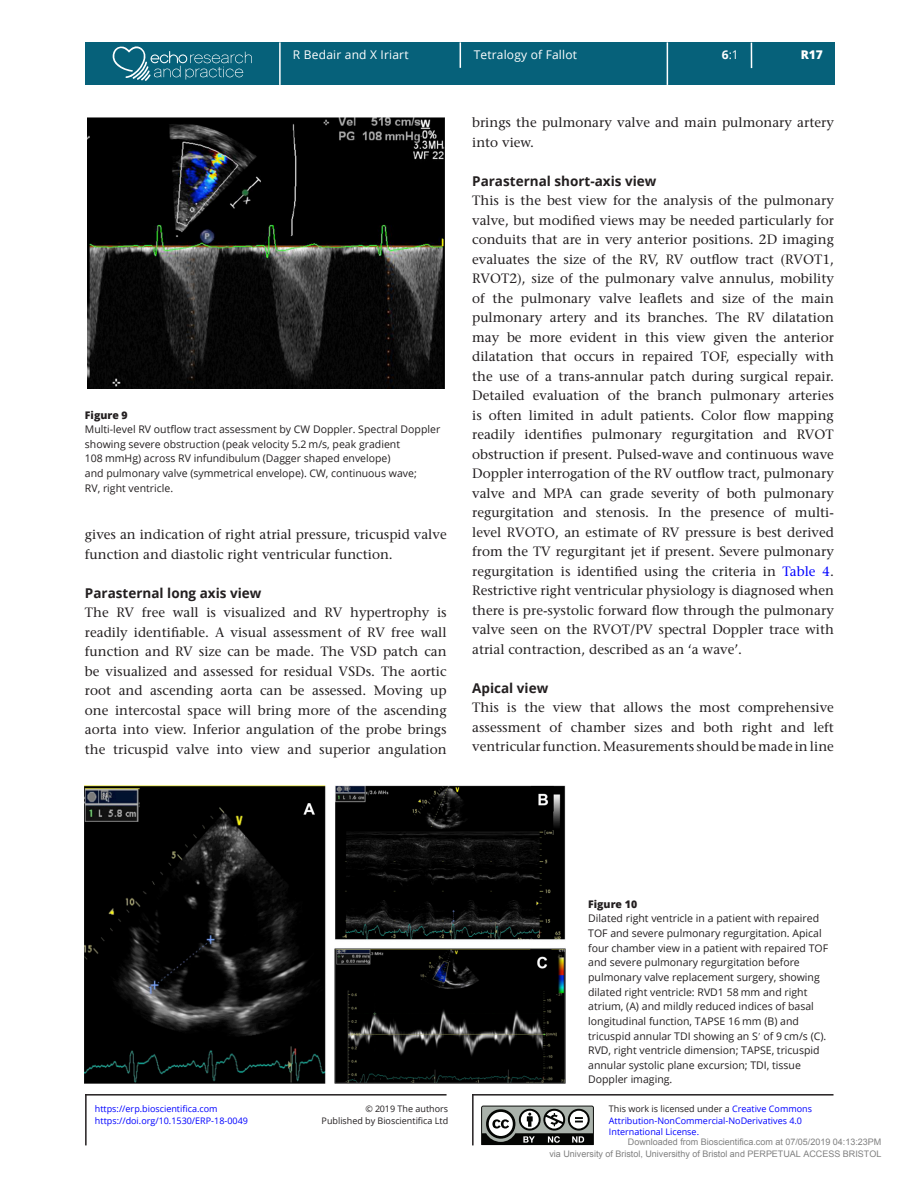
<style>
.page{position:relative;width:919px;height:1187px;background:#fff}
.page>*{position:absolute;margin:0;border:0;box-sizing:border-box;transform-origin:0 0}
.TXT{font:500 13.5px/19.5px "Stone Serif Std";color:#231f20;text-align:justify}
.t1{font:700 13.5px "Open Sans";color:#231f20}
.t2{font:12px "Open Sans";letter-spacing:.015em;color:#fff}
.t3{font:800 12px "Open Sans";color:#fff}
.FC{font:10.5px/14.7px "Open Sans";color:#231f20}
.FC-2{font:800 10.5px "Open Sans";color:#231f20}
.t4{font:9px/11.1px "Open Sans";color:#00f}
.t5{font:9px/12px "Arial";color:#808080;text-align:right}
.t6{font:9px/11.9px "Open Sans";color:#231f20;text-align:right}
.s1{font-weight:700}
.s2{color:#00f}
.s3{font-family:"STIX General"}
.s4{color:#231f20}
</style>
<div class="page">
<div style="left:85px;top:42px;width:749px;height:43px;background:#06617a"></div>
<hr style="left:279px;top:42px;width:1px;height:43px;background:#fff">
<hr style="left:666px;top:42px;width:2px;height:43px;background:#fff">
<hr style="left:459px;top:42px;width:2px;height:26px;background:#fff">
<hr style="left:750px;top:43px;width:2px;height:25px;background:#fff">
<svg style="left:113px;top:46px;width:139px;height:35px"></svg>
<img style="left:87px;top:117px;width:357px;height:271px">
<img style="left:85px;top:785px;width:480px;height:298px">
<svg style="left:481px;top:1105px;width:113px;height:40px"></svg>
<hr style="left:85px;top:1093px;width:361px;height:2px;background:#231f20">
<hr style="left:85px;top:1093px;width:2px;height:52px;background:#231f20">
<hr style="left:472px;top:1093px;width:361px;height:2px;background:#231f20">
<hr style="left:472px;top:1093px;width:1px;height:52px;background:#231f20">
<p class="t2" style="left:293px;top:47px;width:117px">R Bedair and X Iriart</p>
<p class="t2" style="left:473px;top:47px;width:105px">Tetralogy of Fallot</p>
<p class="t2" style="left:721px;top:47px;width:18px"><span class="s1">6</span>:1</p>
<p class="t3" style="left:800px;top:46px;width:24px">R17</p>
<p class="FC-2" style="left:85px;top:406px;width:44px">Figure 9</p>
<p class="FC" style="left:85px;top:421px;width:357px">Multi-level RV outflow tract assessment by CW Doppler. Spectral Doppler showing severe obstruction (peak velocity 5.2 m/s, peak gradient<br>108 mmHg) across RV infundibulum (Dagger shaped envelope)<br>and pulmonary valve (symmetrical envelope). CW, continuous wave;<br>RV, right ventricle.</p>
<p class="TXT" style="left:85px;top:524px;width:363px">gives an indication of right atrial pressure, tricuspid valve function and diastolic right ventricular function.</p>
<h3 class="t1" style="left:85px;top:583px;width:178px">Parasternal long axis view</h3>
<p class="TXT" style="left:85px;top:602px;width:363px">The RV free wall is visualized and RV hypertrophy is readily identifiable. A visual assessment of RV free wall function and RV size can be made. The VSD patch can be visualized and assessed for residual VSDs. The aortic root and ascending aorta can be assessed. Moving up one intercostal space will bring more of the ascending aorta into view. Inferior angulation of the probe brings the tricuspid valve into view and superior angulation</p>
<p class="TXT" style="left:472px;top:113px;width:363px">brings the pulmonary valve and main pulmonary artery into view.</p>
<h3 class="t1" style="left:472px;top:171px;width:186px">Parasternal short-axis view</h3>
<p class="TXT" style="left:472px;top:191px;width:363px">This is the best view for the analysis of the pulmonary valve, but modified views may be needed particularly for conduits that are in very anterior positions. 2D imaging evaluates the size of the RV, RV outflow tract (RVOT1, RVOT2), size of the pulmonary valve annulus, mobility of the pulmonary valve leaflets and size of the main pulmonary artery and its branches. The RV dilatation may be more evident in this view given the anterior dilatation that occurs in repaired TOF, especially with the use of a trans-annular patch during surgical repair.<br>Detailed evaluation of the branch pulmonary arteries is often limited in adult patients. Color flow mapping readily identifies pulmonary regurgitation and RVOT obstruction if present. Pulsed-wave and continuous wave Doppler interrogation of the RV outflow tract, pulmonary valve and MPA can grade severity of both pulmonary regurgitation and stenosis. In the presence of multi&shy;level RVOTO, an estimate of RV pressure is best derived from the TV regurgitant jet if present. Severe pulmonary regurgitation is identified using the criteria in <span class="s2">Table 4</span>.<br>Restrictive right ventricular physiology is diagnosed when there is pre-systolic forward flow through the pulmonary valve seen on the RVOT/PV spectral Doppler trace with atrial contraction, described as an ‘a wave’.</p>
<h3 class="t1" style="left:472px;top:678px;width:78px">Apical view</h3>
<p class="TXT" style="left:472px;top:698px;width:363px">This is the view that allows the most comprehensive assessment of chamber sizes and both right and left ventricular function. Measurements should be made in line</p>
<p class="t4" style="left:95px;top:1103px;width:124px">https://erp.bioscientifica.com</p>
<p class="t6" style="left:321px;top:1102px;width:128px">© 2019 The authors<br>Published by Bioscientifica Ltd</p>
<p class="t4" style="left:95px;top:1114px;width:154px">https://doi.org/10.1530/ERP-18-0049</p>
<p class="FC-2" style="left:588px;top:895px;width:50px">Figure 10</p>
<p class="FC" style="left:588px;top:910px;width:241px">Dilated right ventricle in a patient with repaired TOF and severe pulmonary regurgitation. Apical four chamber view in a patient with repaired TOF and severe pulmonary regurgitation before pulmonary valve replacement surgery, showing dilated right ventricle: RVD1 58 mm and right atrium, (A) and mildly reduced indices of basal longitudinal function, TAPSE 16 mm (B) and tricuspid annular TDI showing an S<span class="s3">′</span> of 9 cm/s (C).<br>RVD, right ventricle dimension; TAPSE, tricuspid annular systolic plane excursion; TDI, tissue Doppler imaging.</p>
<p class="t4" style="left:609px;top:1103px;width:204px"><span class="s4">This work is licensed under a</span> Creative Commons<br>Attribution-NonCommercial-NoDerivatives 4.0<br>International License.</p>
<p class="t5" style="left:549px;top:1136px;width:333px">Downloaded from Bioscientifica.com at 07/05/2019 04:13:23PM<br>via University of Bristol, Universithy of Bristol and PERPETUAL ACCESS BRISTOL</p>
</div>
